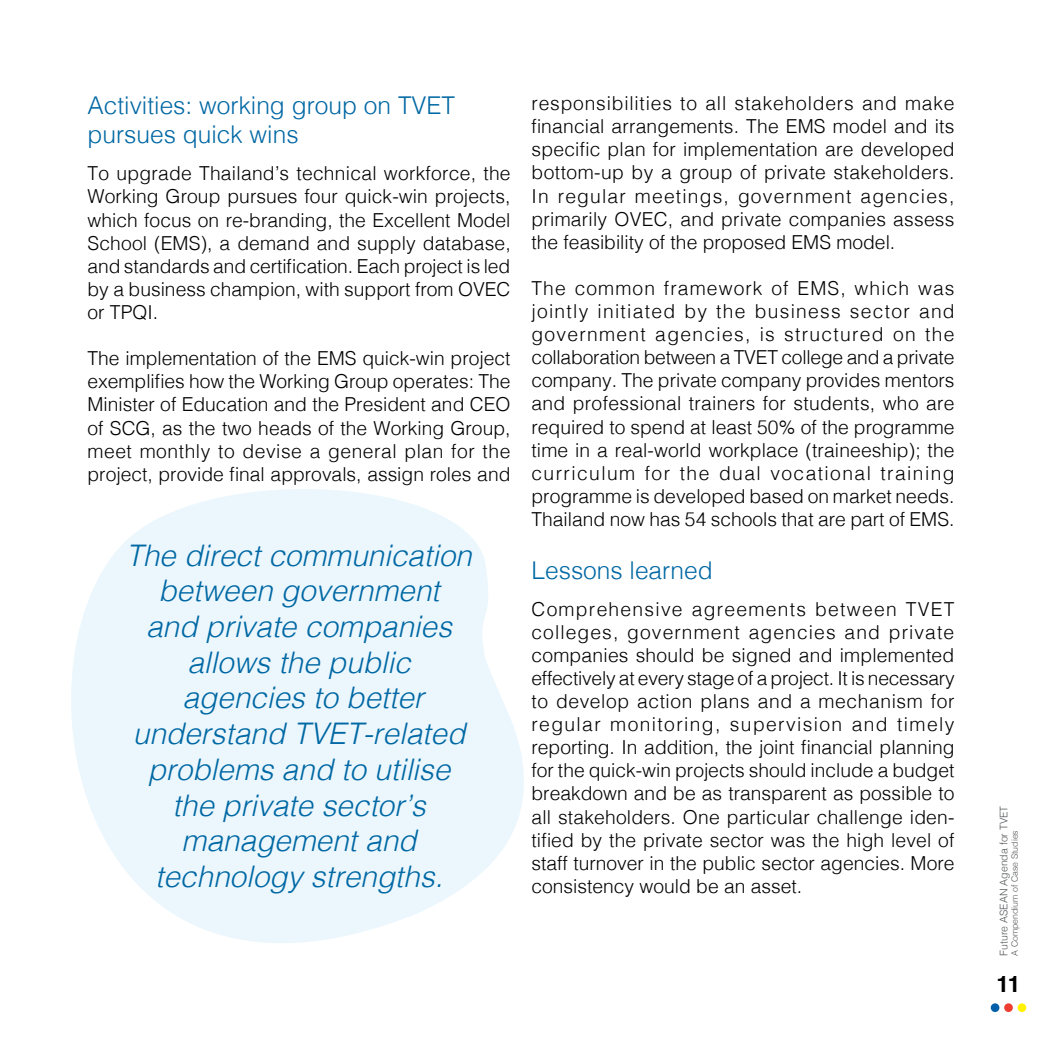
<style>
.page{position:relative;width:1042px;height:1042px;background:#fff}
.page>*{position:absolute;margin:0;border:0;box-sizing:border-box;transform-origin:0 0}
.t1{font:italic 300 29.75px/35.7px "Helvetica";color:#0068a4;text-align:center}
.t2{font:300 24.5px/29.4px "Helvetica";color:#0068a4}
.t3{font:700 22.75px "Helvetica";color:#000}
.t4{font:300 19.25px/23.1px "Helvetica";color:#000;text-align:justify}
.t5{font:300 10.5px "Helvetica";color:#57595b}
.t6{font:300 8.75px "Helvetica";color:#57595b}
</style>
<div class="page">
<div style="left:990px;top:1003px;width:9px;height:9px;background:#0060a9;border-radius:50%"></div>
<div style="left:1004px;top:1003px;width:9px;height:9px;background:#ee3e32;border-radius:50%"></div>
<div style="left:1017px;top:1003px;width:9px;height:9px;background:#fff100;border-radius:50%"></div>
<svg style="left:71px;top:489px;width:453px;height:454px;fill:#ecf7fd"></svg>
<p class="t2" style="left:88px;top:89px;width:369px">Activities: working group on TVET pursues quick wins</p>
<p class="t4" style="left:88px;top:161px;width:425px">To upgrade Thailand’s technical workforce, the Working Group pursues four quick-win projects, which focus on re-branding, the Excellent Model School (EMS), a demand and supply database, and standards and certification. Each project is led by a business champion, with support from OVEC or TPQI.</p>
<p class="t4" style="left:88px;top:345px;width:424px">The implementation of the EMS quick-win project exemplifies how the Working Group operates: The Minister of Education and the President and CEO of SCG, as the two heads of the Working Group, meet monthly to devise a general plan for the project, provide final approvals, assign roles and</p>
<h1 class="t1" style="left:126px;top:535px;width:347px">The direct communication between government<br>and private companies allows the public agencies to better understand TVET-related problems and to utilise the private sector’s management and technology strengths.</h1>
<p class="t4" style="left:531px;top:90px;width:425px">responsibilities to all stakeholders and make financial arrangements. The EMS model and its specific plan for implementation are developed bottom-up by a group of private stakeholders.<br>In regular meetings, government agencies, primarily OVEC, and private companies assess the feasibility of the proposed EMS model.</p>
<p class="t4" style="left:531px;top:275px;width:425px">The common framework of EMS, which was jointly initiated by the business sector and government agencies, is structured on the collaboration between a TVET college and a private company. The private company provides mentors and professional trainers for students, who are required to spend at least 50% of the programme time in a real-world workplace (traineeship); the curriculum for the dual vocational training programme is developed based on market needs.<br>Thailand now has 54 schools that are part of EMS.</p>
<p class="t2" style="left:531px;top:553px;width:183px">Lessons learned</p>
<p class="t4" style="left:531px;top:596px;width:425px">Comprehensive agreements between TVET colleges, government agencies and private companies should be signed and implemented effectively at every stage of a project. It is necessary to develop action plans and a mechanism for regular monitoring, supervision and timely reporting. In addition, the joint financial planning for the quick-win projects should include a budget breakdown and be as transparent as possible to all stakeholders. One particular challenge iden&shy;tified by the private sector was the high level of staff turnover in the public sector agencies. More consistency would be an asset.</p>
<p class="t5" style="left:994px;top:955px;width:151px;rotate:-90deg">Future ASEAN Agenda for TVET</p>
<p class="t6" style="left:1007px;top:955px;width:127px;rotate:-90deg">A Compendium of Case Studies</p>
<p class="t3" style="left:996px;top:965px;width:26px">11</p>
</div>
